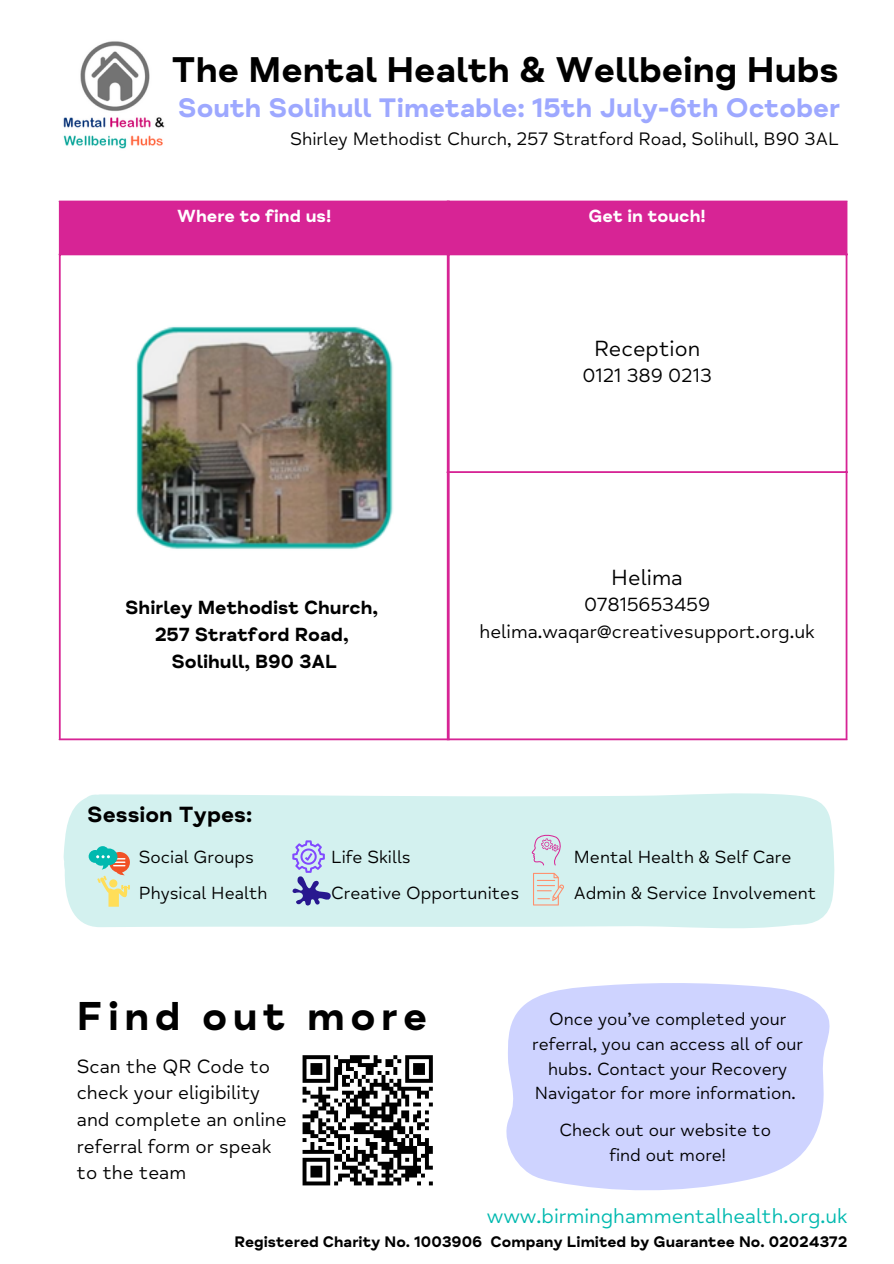
<style>
.page{position:relative;width:894px;height:1264px;background:#fff}
.page>*{position:absolute;margin:0;border:0;box-sizing:border-box;transform-origin:0 0}
.t1{font:700 41.25px "Mind Meridian";letter-spacing:.13em;color:#000}
.t2{font:700 36.6px "Mind Meridian";color:#000}
.t3{font:700 27.45px "Mind Meridian";color:#9da8ff}
.t4{font:22.5px "Mind Meridian";color:#000}
.t5{font:700 22.5px "Mind Meridian";color:#000}
.t6{font:21px "Mind Meridian";color:#00b9af}
.t7{font:19.65px/26.7px "Mind Meridian";color:#000}
.t8{font:19.5px "Mind Meridian";color:#000}
.t9{font:700 19.5px "Mind Meridian";color:#000}
.t10{font:18.45px "Mind Meridian";color:#000}
.t11{font:18px/24.8px "Mind Meridian";color:#000}
.t12{font:700 18px "Mind Meridian";color:#fff}
.t13{font:700 15.6px "Mind Meridian";color:#000}
</style>
<div class="page">
<div style="left:447px;top:201px;width:399px;height:54px;background:#d72495"></div>
<hr style="left:446px;top:202px;width:2px;height:536px;background:#d72495">
<hr style="left:845px;top:202px;width:2px;height:536px;background:#d72495">
<hr style="left:446px;top:201px;width:401px;height:1px;background:#d72495">
<hr style="left:446px;top:471px;width:401px;height:2px;background:#d72495">
<hr style="left:446px;top:738px;width:401px;height:2px;background:#d72495">
<div style="left:59px;top:201px;width:390px;height:54px;background:#d72495"></div>
<hr style="left:59px;top:202px;width:2px;height:536px;background:#d72495">
<hr style="left:447px;top:202px;width:2px;height:536px;background:#d72495">
<hr style="left:59px;top:738px;width:390px;height:2px;background:#d72495">
<img style="left:136px;top:326px;width:257px;height:223px">
<svg style="left:506px;top:983px;width:323px;height:207px;background:#d3d7ff"></svg>
<svg style="left:302px;top:1055px;width:131px;height:131px"></svg>
<div style="left:63px;top:793px;width:772px;height:135px;background:#d3f1ef"></div>
<svg style="left:292px;top:840px;width:38px;height:66px;background:#a6b0de"></svg>
<svg style="left:531px;top:834px;width:30px;height:31px"></svg>
<svg style="left:89px;top:846px;width:41px;height:60px;background:#bad5ba"></svg>
<svg style="left:533px;top:872px;width:31px;height:33px"></svg>
<img style="left:63px;top:41px;width:102px;height:108px">
<p class="t2" style="left:171px;top:47px;width:668px">The Mental Health &amp; Wellbeing Hubs</p>
<h6 class="t3" style="left:178px;top:91px;width:663px">South Solihull Timetable: 15th July-6th October</h6>
<p class="t10" style="left:290px;top:128px;width:550px">Shirley Methodist Church, 257 Stratford Road, Solihull, B90 3AL</p>
<p class="t12" style="left:177px;top:205px;width:156px">Where to find us!</p>
<p class="t9" style="left:125px;top:595px;width:254px">Shirley Methodist Church,</p>
<p class="t9" style="left:155px;top:622px;width:195px">257 Stratford Road,</p>
<p class="t9" style="left:171px;top:649px;width:167px">Solihull, B90 3AL</p>
<p class="t5" style="left:87px;top:801px;width:166px">Session Types:</p>
<p class="t12" style="left:588px;top:205px;width:119px">Get in touch!</p>
<h2 class="t4" style="left:594px;top:335px;width:108px">Reception</h2>
<h3 class="t8" style="left:582px;top:364px;width:131px">0121 389 0213</h3>
<h6 class="t4" style="left:611px;top:564px;width:73px">Helima</h6>
<p class="t8" style="left:584px;top:593px;width:127px">07815653459</p>
<p class="t8" style="left:479px;top:620px;width:336px">helima.waqar@creativesupport.org.uk</p>
<p class="t11" style="left:139px;top:838px;width:130px;line-height:36px">Social Groups<br>Physical Health</p>
<p class="t11" style="left:331px;top:838px;width:189px;line-height:36px">Life Skills<br>Creative Opportunites</p>
<h6 class="t11" style="left:573px;top:838px;width:244px;line-height:36px">Mental Health &amp; Self Care<br>Admin &amp; Service Involvement</h6>
<p class="t1" style="left:77px;top:991px;width:352px">Find out more</p>
<p class="t7" style="left:77px;top:1053px;width:211px">Scan the QR Code to check your eligibility and complete an online referral form or speak to the team</p>
<p class="t11" style="left:532px;top:1006px;width:272px;text-align:center">Once you’ve completed your referral, you can access all of our hubs. Contact your Recovery<br>Navigator for more information.</p>
<h4 class="t11" style="left:559px;top:1118px;width:213px;text-align:center">Check out our website to find out more!</h4>
<p class="t6" style="left:486px;top:1203px;width:362px">www.birminghammentalhealth.org.uk</p>
<p class="t13" style="left:234px;top:1232px;width:614px">Registered Charity No. 1003906 Company Limited by Guarantee No. 02024372</p>
</div>
